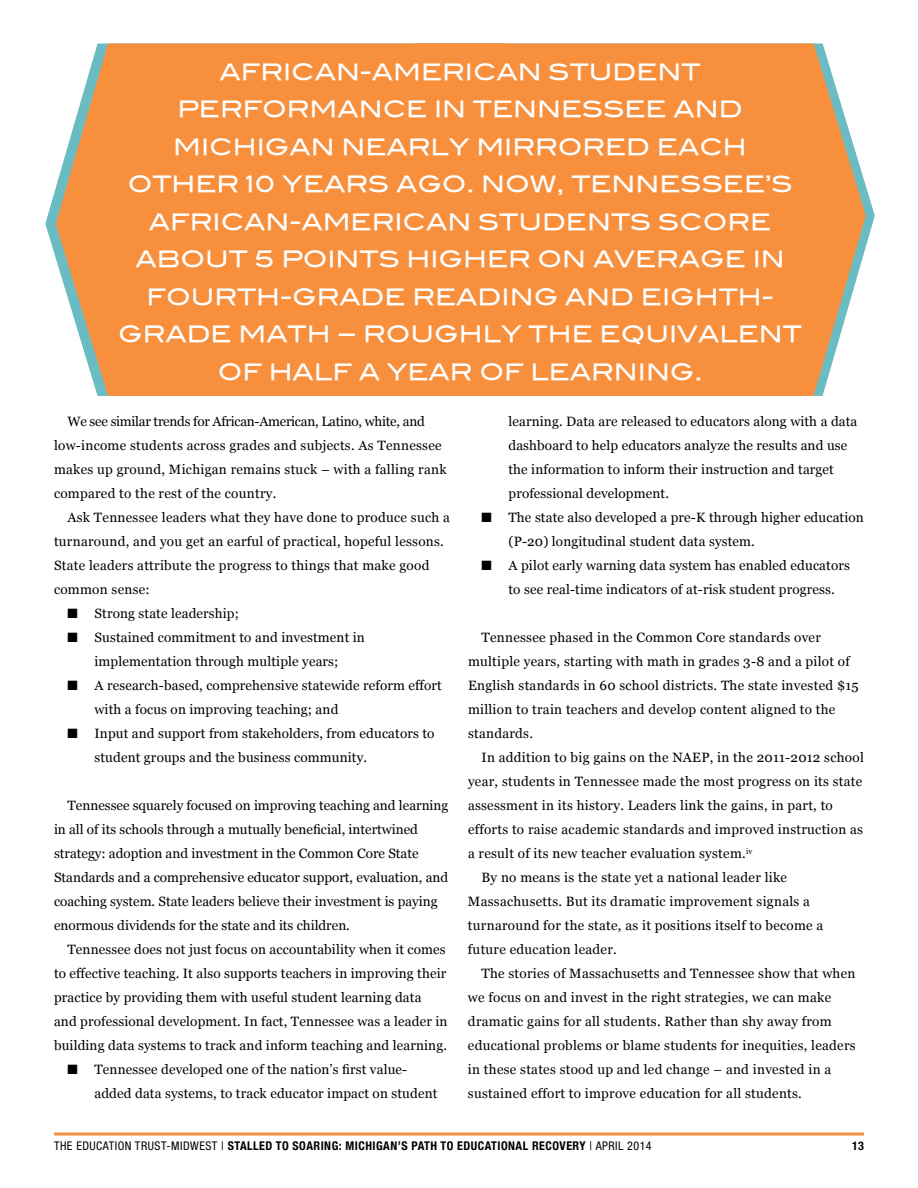
<style>
.page{position:relative;width:918px;height:1188px;background:#fff}
.page>*{position:absolute;margin:0;border:0;box-sizing:border-box;transform-origin:0 0}
.t1{font:22.5px/37.5px "Blair Md ITCTT Medium";color:#fff;text-align:center}
.t2{font:13.5px/24px "Georgia";letter-spacing:.01em;color:#000}
.t3{font:700 condensed 12px "Helvetica Neue";letter-spacing:.04em;color:#000}
.s1{font-family:"Helvetica Neue LT Std";font-weight:400}
</style>
<div class="page">
<svg style="left:54px;top:1132px;width:810px;height:4px;background:#f8aa6d"></svg>
<svg style="left:507px;top:44px;width:359px;height:352px;background:#f4954a"></svg>
<div style="left:56px;top:44px;width:451px;height:352px;background:#f78f3d"></div>
<p class="t1" style="left:118px;top:51px;width:685px">AFRICAN-AM ERICAN STUDENT<br>PERFORMANCE IN TENNESSEE AND<br>MICHIGAN NEARLY M IRRORED EACH<br>OTHER 10 YEARS AGO. N OW, TENNESSEE’S<br>AFRICAN-AM ERICAN STUDENTS SCORE<br>ABOUT 5 POINTS HIGHER ON AVERAGE IN<br>FOURTH-GRADE READING AND EIGHTH-<br>GRADE MATH – ROUGHLY THE EQUIVALENT<br>OF HALF A YEAR OF LEARNING.</p>
<p class="t2" style="left:54px;top:409px;width:394px;text-indent:14px">We see similar trends for African-American, Latino, white, and low-income students across grades and subjects. As Tennessee makes up ground, Michigan remains stuck – with a falling rank compared to the rest of the country.</p>
<p class="t2" style="left:54px;top:505px;width:397px;text-indent:14px">Ask Tennessee leaders what they have done to produce such a turnaround, and you get an earful of practical, hopeful lessons.<br>State leaders attribute the progress to things that make good common sense:</p>
<p class="t2" style="left:68px;top:601px;width:173px">■ Strong state leadership;</p>
<p class="t2" style="left:68px;top:625px;width:299px;text-align:center">■ Sustained commitment to and investment in implementation through multiple years;</p>
<p class="t2" style="left:94px;top:673px;width:349px;text-indent:-27px">■ A research-based, comprehensive statewide reform effort with a focus on improving teaching; and</p>
<p class="t2" style="left:94px;top:721px;width:342px;text-indent:-27px">■ Input and support from stakeholders, from educators to student groups and the business community.</p>
<p class="t2" style="left:54px;top:793px;width:396px;text-indent:14px">Tennessee squarely focused on improving teaching and learning in all of its schools through a mutually beneficial, intertwined strategy: adoption and investment in the Common Core State Standards and a comprehensive educator support, evaluation, and coaching system. State leaders believe their investment is paying enormous dividends for the state and its children.</p>
<p class="t2" style="left:54px;top:937px;width:395px;text-indent:14px">Tennessee does not just focus on accountability when it comes to effective teaching. It also supports teachers in improving their practice by providing them with useful student learning data and professional development. In fact, Tennessee was a leader in building data systems to track and inform teaching and learning.</p>
<p class="t2" style="left:94px;top:1057px;width:345px;text-indent:-27px">■ Tennessee developed one of the nation’s first value&shy;added data systems, to track educator impact on student</p>
<p class="t2" style="left:509px;top:409px;width:350px">learning. Data are released to educators along with a data dashboard to help educators analyze the results and use the information to inform their instruction and target professional development.</p>
<p class="t2" style="left:509px;top:505px;width:357px;text-indent:-27px">■ The state also developed a pre-K through higher education (P-20) longitudinal student data system.</p>
<p class="t2" style="left:509px;top:553px;width:343px;text-indent:-27px">■ A pilot early warning data system has enabled educators to see real-time indicators of at-risk student progress.</p>
<p class="t2" style="left:468px;top:625px;width:392px;text-indent:14px">Tennessee phased in the Common Core standards over multiple years, starting with math in grades 3-8 and a pilot of English standards in 60 school districts. The state invested $15 million to train teachers and develop content aligned to the standards.</p>
<p class="t2" style="left:482px;top:745px;width:384px">In addition to big gains on the NAEP, in the 2011-2012 school</p>
<p class="t2" style="left:468px;top:769px;width:396px">year, students in Tennessee made the most progress on its state</p>
<p class="t2" style="left:468px;top:793px;width:366px">assessment in its history. Leaders link the gains, in part, to</p>
<p class="t2" style="left:468px;top:817px;width:397px">efforts to raise academic standards and improved instruction as</p>
<p class="t2" style="left:468px;top:841px;width:286px">a result of its new teacher evaluation system.<sup>iv</sup></p>
<p class="t2" style="left:481px;top:865px;width:307px">By no means is the state yet a national leader like</p>
<p class="t2" style="left:468px;top:889px;width:344px">Massachusetts. But its dramatic improvement signals a</p>
<p class="t2" style="left:468px;top:913px;width:357px">turnaround for the state, as it positions itself to become a</p>
<p class="t2" style="left:468px;top:937px;width:150px">future education leader.</p>
<p class="t2" style="left:481px;top:961px;width:375px">The stories of Massachusetts and Tennessee show that when</p>
<p class="t2" style="left:468px;top:985px;width:365px">we focus on and invest in the right strategies, we can make</p>
<p class="t2" style="left:468px;top:1009px;width:365px">dramatic gains for all students. Rather than shy away from</p>
<p class="t2" style="left:468px;top:1033px;width:389px">educational problems or blame students for inequities, leaders</p>
<p class="t2" style="left:468px;top:1057px;width:365px">in these states stood up and led change – and invested in a</p>
<p class="t2" style="left:468px;top:1081px;width:335px">sustained effort to improve education for all students.</p>
<p class="t3" style="left:54px;top:1136px;width:599px"><span class="s1">THE EDUCATION TRUST-MIDWEST |</span> STALLED TO SOARING: MICHIGAN’S PATH TO EDUCATIONAL RECOVERY <span class="s1">| APRIL 2014</span></p>
<p class="t3" style="left:852px;top:1136px;width:13px">13</p>
</div>
